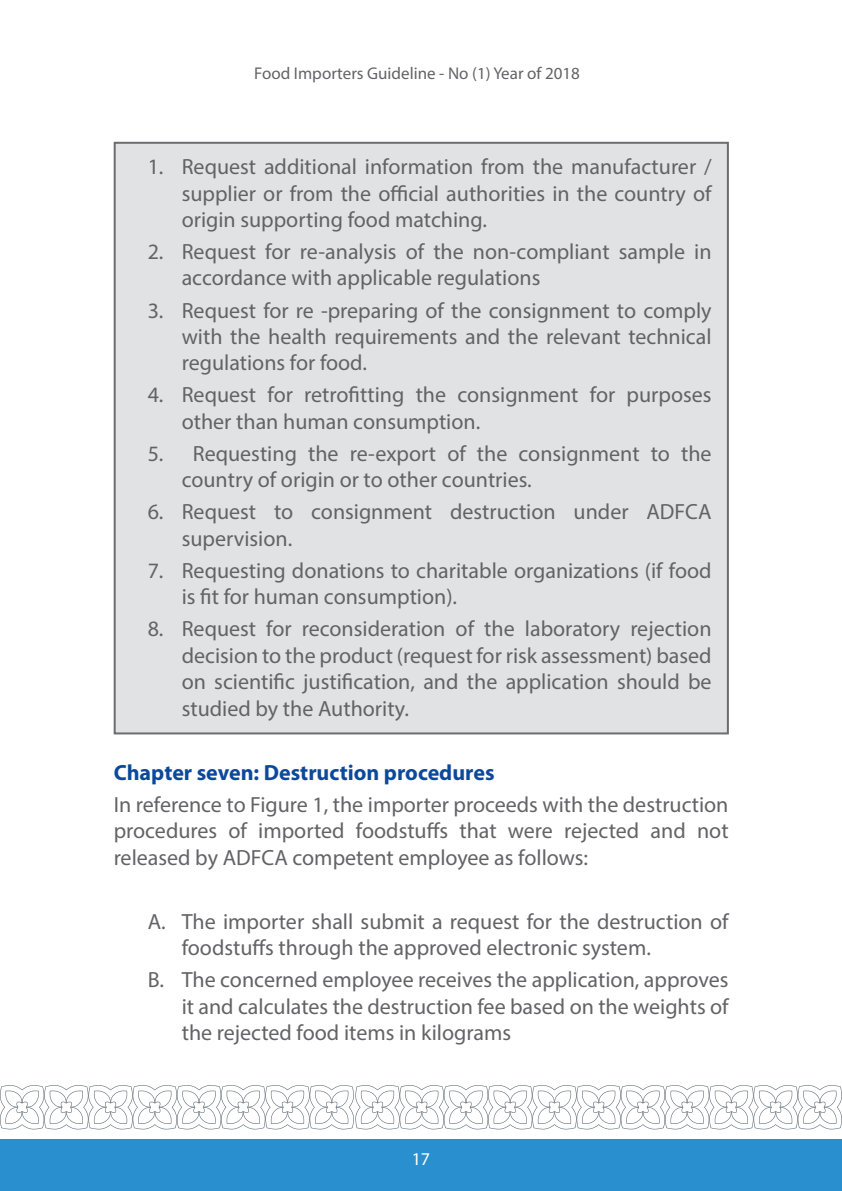
<style>
.page{position:relative;width:842px;height:1191px;background:#fff}
.page>*{position:absolute;margin:0;border:0;box-sizing:border-box;transform-origin:0 0}
.t1{font:22px/26.4px "Myriad Pro";color:#636366}
.t2{font:700 22px "Myriad Pro";color:#0d499a}
.t3{font:18px "Myriad Pro";color:#fff}
.t4{font:17px "Myriad Pro";color:#636366}
</style>
<div class="page">
<svg style="left:0;top:1085px;width:841px;height:44px"></svg>
<div style="left:0;top:1139px;width:842px;height:52px;background:#298fce"></div>
<div style="left:114px;top:142px;width:615px;height:592px;background:#e1e2e4;border:2px solid #6c6d70"></div>
<p class="t4" style="left:254px;top:63px;width:327px">Food Importers Guideline - No (1) Year of 2018</p>
<p class="t1" style="left:182px;top:153px;width:531px;text-align:justify;text-indent:-34px">1. Request additional information from the manufacturer / supplier or from the official authorities in the country of origin supporting food matching.</p>
<p class="t1" style="left:182px;top:238px;width:531px;text-indent:-34px">2. Request for re-analysis of the non-compliant sample in accordance with applicable regulations</p>
<p class="t1" style="left:182px;top:297px;width:531px;text-align:justify;text-indent:-34px">3. Request for re -preparing of the consignment to comply with the health requirements and the relevant technical regulations for food.</p>
<p class="t1" style="left:182px;top:381px;width:531px;text-indent:-34px">4. Request for retrofitting the consignment for purposes other than human consumption.</p>
<p class="t1" style="left:182px;top:440px;width:531px;text-indent:-34px">5. Requesting the re-export of the consignment to the country of origin or to other countries.</p>
<p class="t1" style="left:182px;top:498px;width:531px;text-indent:-34px">6. Request to consignment destruction under ADFCA supervision.</p>
<p class="t1" style="left:182px;top:557px;width:531px;text-indent:-34px">7. Requesting donations to charitable organizations (if food is fit for human consumption).</p>
<p class="t1" style="left:182px;top:615px;width:531px;text-align:justify;text-indent:-34px">8. Request for reconsideration of the laboratory rejection decision to the product (request for risk assessment) based on scientific justification, and the application should be studied by the Authority.</p>
<p class="t2" style="left:114px;top:758px;width:382px">Chapter seven: Destruction procedures</p>
<p class="t1" style="left:114px;top:791px;width:616px;text-align:justify">In reference to Figure 1, the importer proceeds with the destruction procedures of imported foodstuffs that were rejected and not released by ADFCA competent employee as follows:</p>
<p class="t1" style="left:182px;top:908px;width:548px;text-indent:-34px">A. The importer shall submit a request for the destruction of foodstuffs through the approved electronic system.</p>
<p class="t1" style="left:182px;top:966px;width:548px;text-align:justify;text-indent:-34px">B. The concerned employee receives the application, approves it and calculates the destruction fee based on the weights of the rejected food items in kilograms</p>
<p class="t3" style="left:412px;top:1148px;width:20px">17</p>
</div>
